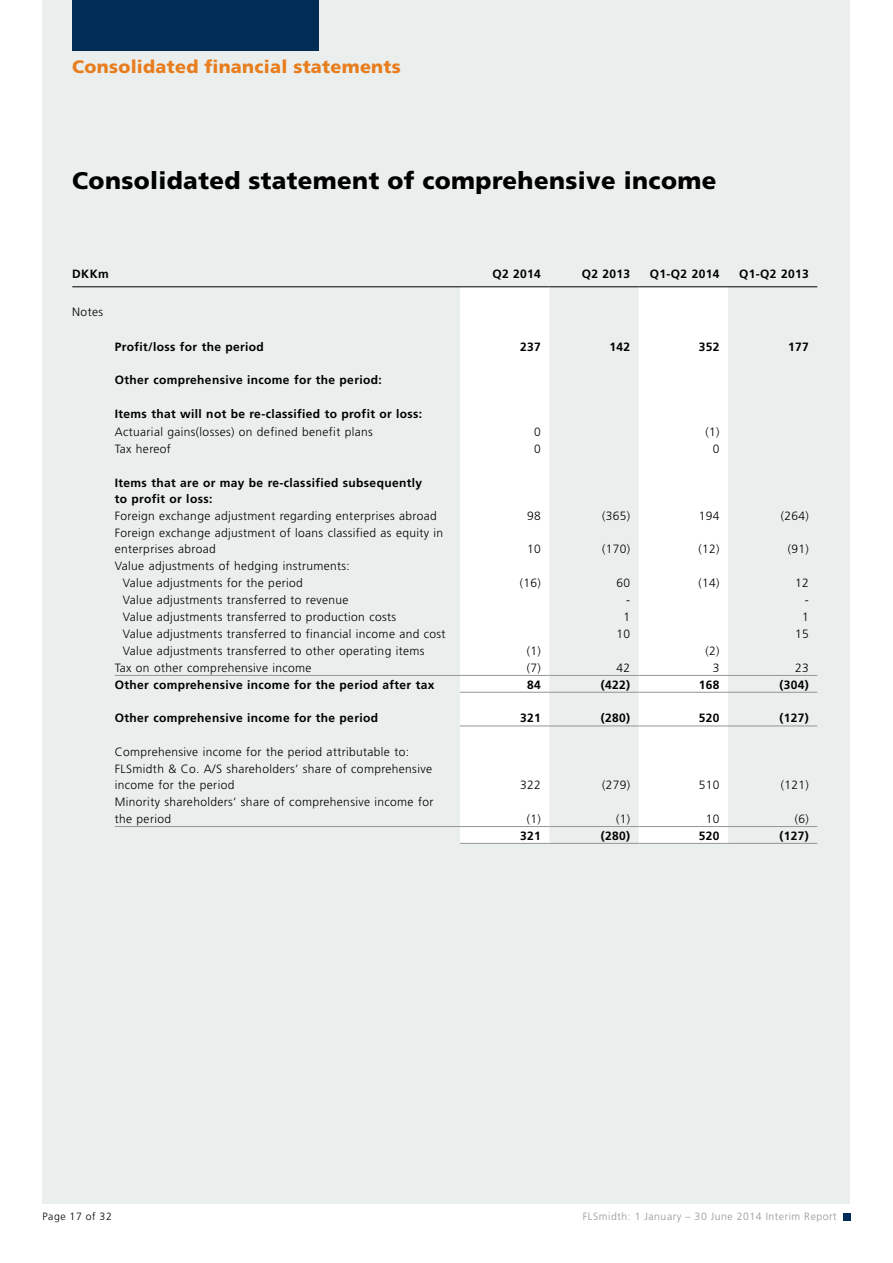
<style>
.page{position:relative;width:893px;height:1263px;background:#fff}
.page>*{position:absolute;margin:0;border:0;box-sizing:border-box;transform-origin:0 0}
.t1{font:900 24px "Frutiger";letter-spacing:.015em;color:#000}
.t2{font:900 18px "Frutiger";letter-spacing:.015em;color:#e87d1e}
.t3{font:300 12px/16.5px "Frutiger";letter-spacing:.03em;color:#000}
.t4{font:700 12px/16.5px "Frutiger";letter-spacing:.03em;color:#000}
.t5{font:300 10.5px "Frutiger";letter-spacing:.05em;color:#939598}
.t6{font:300 10.5px "Frutiger";letter-spacing:.05em;color:#000}
</style>
<div class="page">
<div style="left:43px;top:0;width:807px;height:1203px;background:#eaeeec"></div>
<div style="left:72px;top:0;width:247px;height:51px;background:#002d56"></div>
<div style="left:843px;top:1213px;width:7px;height:7px;background:#002d56"></div>
<svg style="left:460px;top:287px;width:268px;height:556px;fill:#fff"></svg>
<hr style="left:115px;top:675px;width:345px;height:1px;background:#939598">
<hr style="left:460px;top:675px;width:89px;height:1px;background:#939598">
<hr style="left:549px;top:675px;width:90px;height:1px;background:#939598">
<hr style="left:639px;top:675px;width:89px;height:1px;background:#939598">
<hr style="left:728px;top:675px;width:89px;height:1px;background:#939598">
<hr style="left:460px;top:692px;width:89px;height:1px;background:#939598">
<hr style="left:549px;top:692px;width:90px;height:1px;background:#939598">
<hr style="left:639px;top:692px;width:89px;height:1px;background:#939598">
<hr style="left:728px;top:692px;width:89px;height:1px;background:#939598">
<hr style="left:72px;top:286px;width:43px;height:1px;background:#000">
<hr style="left:115px;top:286px;width:345px;height:1px;background:#000">
<hr style="left:460px;top:286px;width:89px;height:1px;background:#000">
<hr style="left:549px;top:286px;width:90px;height:1px;background:#000">
<hr style="left:639px;top:286px;width:89px;height:1px;background:#000">
<hr style="left:728px;top:286px;width:89px;height:1px;background:#000">
<hr style="left:460px;top:843px;width:89px;height:1px;background:#939598">
<hr style="left:549px;top:843px;width:90px;height:1px;background:#939598">
<hr style="left:639px;top:843px;width:89px;height:1px;background:#939598">
<hr style="left:728px;top:843px;width:89px;height:1px;background:#939598">
<hr style="left:115px;top:826px;width:345px;height:1px;background:#939598">
<hr style="left:460px;top:826px;width:89px;height:1px;background:#939598">
<hr style="left:549px;top:826px;width:90px;height:1px;background:#939598">
<hr style="left:639px;top:826px;width:89px;height:1px;background:#939598">
<hr style="left:728px;top:826px;width:89px;height:1px;background:#939598">
<hr style="left:460px;top:726px;width:89px;height:1px;background:#939598">
<hr style="left:549px;top:726px;width:90px;height:1px;background:#939598">
<hr style="left:639px;top:726px;width:89px;height:1px;background:#939598">
<hr style="left:728px;top:726px;width:89px;height:1px;background:#939598">
<h2 class="t2" style="left:72px;top:55px;width:330px">Consolidated financial statements</h2>
<h1 class="t1" style="left:72px;top:166px;width:646px">Consolidated statement of comprehensive income</h1>
<p class="t4" style="left:72px;top:266px;width:38px">DKKm</p>
<p class="t4" style="left:492px;top:266px;width:50px">Q2 2014</p>
<p class="t4" style="left:582px;top:266px;width:50px">Q2 2013</p>
<p class="t4" style="left:650px;top:266px;width:71px">Q1-Q2 2014</p>
<p class="t4" style="left:739px;top:266px;width:71px">Q1-Q2 2013</p>
<p class="t3" style="left:72px;top:304px;width:32px">Notes</p>
<p class="t4" style="left:115px;top:338px;width:151px">Profit/loss for the period</p>
<p class="t4" style="left:520px;top:338px;width:22px">237</p>
<p class="t4" style="left:609px;top:338px;width:22px">142</p>
<p class="t4" style="left:699px;top:338px;width:22px">352</p>
<p class="t4" style="left:788px;top:338px;width:22px">177</p>
<p class="t4" style="left:115px;top:372px;width:268px">Other comprehensive income for the period:</p>
<p class="t4" style="left:115px;top:406px;width:309px">Items that will not be re-classified to profit or loss:</p>
<p class="t3" style="left:115px;top:423px;width:259px">Actuarial gains(losses) on defined benefit plans</p>
<p class="t3" style="left:534px;top:423px;width:8px">0</p>
<p class="t3" style="left:705px;top:423px;width:16px">(1)</p>
<p class="t3" style="left:115px;top:440px;width:58px">Tax hereof</p>
<p class="t3" style="left:534px;top:440px;width:8px">0</p>
<p class="t3" style="left:713px;top:440px;width:8px">0</p>
<p class="t4" style="left:115px;top:474px;width:309px">Items that are or may be re-classified subsequently to profit or loss:</p>
<p class="t3" style="left:115px;top:508px;width:323px">Foreign exchange adjustment regarding enterprises abroad</p>
<p class="t3" style="left:527px;top:508px;width:15px">98</p>
<p class="t3" style="left:602px;top:508px;width:30px">(365)</p>
<p class="t3" style="left:699px;top:508px;width:22px">194</p>
<p class="t3" style="left:781px;top:508px;width:30px">(264)</p>
<p class="t3" style="left:115px;top:524px;width:330px">Foreign exchange adjustment of loans classified as equity in enterprises abroad</p>
<p class="t3" style="left:527px;top:541px;width:15px">10</p>
<p class="t3" style="left:602px;top:541px;width:30px">(170)</p>
<p class="t3" style="left:698px;top:541px;width:23px">(12)</p>
<p class="t3" style="left:788px;top:541px;width:23px">(91)</p>
<p class="t3" style="left:123px;top:558px;width:229px;line-height:17px;text-indent:-8px">Value adjustments of hedging instruments:<br>Value adjustments for the period</p>
<p class="t3" style="left:520px;top:575px;width:23px">(16)</p>
<p class="t3" style="left:616px;top:575px;width:15px">60</p>
<p class="t3" style="left:698px;top:575px;width:23px">(14)</p>
<p class="t3" style="left:795px;top:575px;width:15px">12</p>
<p class="t3" style="left:123px;top:592px;width:227px">Value adjustments transferred to revenue</p>
<p class="t3" style="left:626px;top:592px;width:5px">-</p>
<p class="t3" style="left:805px;top:592px;width:5px">-</p>
<p class="t3" style="left:123px;top:609px;width:275px">Value adjustments transferred to production costs</p>
<p class="t3" style="left:623px;top:609px;width:8px">1</p>
<p class="t3" style="left:802px;top:609px;width:8px">1</p>
<p class="t3" style="left:123px;top:625px;width:324px">Value adjustments transferred to financial income and cost</p>
<p class="t3" style="left:616px;top:625px;width:15px">10</p>
<p class="t3" style="left:795px;top:625px;width:15px">15</p>
<p class="t3" style="left:123px;top:642px;width:303px">Value adjustments transferred to other operating items</p>
<p class="t3" style="left:527px;top:642px;width:16px">(1)</p>
<p class="t3" style="left:705px;top:642px;width:16px">(2)</p>
<p class="t3" style="left:115px;top:659px;width:198px">Tax on other comprehensive income</p>
<p class="t3" style="left:527px;top:659px;width:16px">(7)</p>
<p class="t3" style="left:616px;top:659px;width:15px">42</p>
<p class="t3" style="left:713px;top:659px;width:8px">3</p>
<p class="t3" style="left:795px;top:659px;width:15px">23</p>
<p class="t4" style="left:115px;top:676px;width:321px">Other comprehensive income for the period after tax</p>
<p class="t4" style="left:527px;top:676px;width:15px">84</p>
<p class="t4" style="left:601px;top:676px;width:31px">(422)</p>
<p class="t4" style="left:699px;top:676px;width:22px">168</p>
<p class="t4" style="left:779px;top:676px;width:31px">(304)</p>
<p class="t4" style="left:115px;top:710px;width:265px">Other comprehensive income for the period</p>
<p class="t4" style="left:520px;top:710px;width:22px">321</p>
<p class="t4" style="left:601px;top:710px;width:31px">(280)</p>
<p class="t4" style="left:699px;top:710px;width:22px">520</p>
<p class="t4" style="left:779px;top:710px;width:31px">(127)</p>
<p class="t3" style="left:115px;top:743px;width:319px">Comprehensive income for the period attributable to:<br>FLSmidth &amp; Co. A/S shareholders’ share of comprehensive income for the period</p>
<p class="t3" style="left:520px;top:777px;width:22px">322</p>
<p class="t3" style="left:602px;top:777px;width:30px">(279)</p>
<p class="t3" style="left:699px;top:777px;width:22px">510</p>
<p class="t3" style="left:781px;top:777px;width:30px">(121)</p>
<p class="t3" style="left:115px;top:794px;width:320px">Minority shareholders’ share of comprehensive income for the period</p>
<p class="t3" style="left:527px;top:810px;width:16px">(1)</p>
<p class="t3" style="left:616px;top:810px;width:16px">(1)</p>
<p class="t3" style="left:706px;top:810px;width:15px">10</p>
<p class="t3" style="left:795px;top:810px;width:16px">(6)</p>
<p class="t4" style="left:520px;top:827px;width:22px">321</p>
<p class="t4" style="left:601px;top:827px;width:31px">(280)</p>
<p class="t4" style="left:699px;top:827px;width:22px">520</p>
<p class="t4" style="left:779px;top:827px;width:31px">(127)</p>
<p class="t6" style="left:43px;top:1210px;width:71px">Page 17 of 32</p>
<p class="t5" style="left:583px;top:1210px;width:255px">FLSmidth: 1 January – 30 June 2014 Interim Report</p>
</div>
